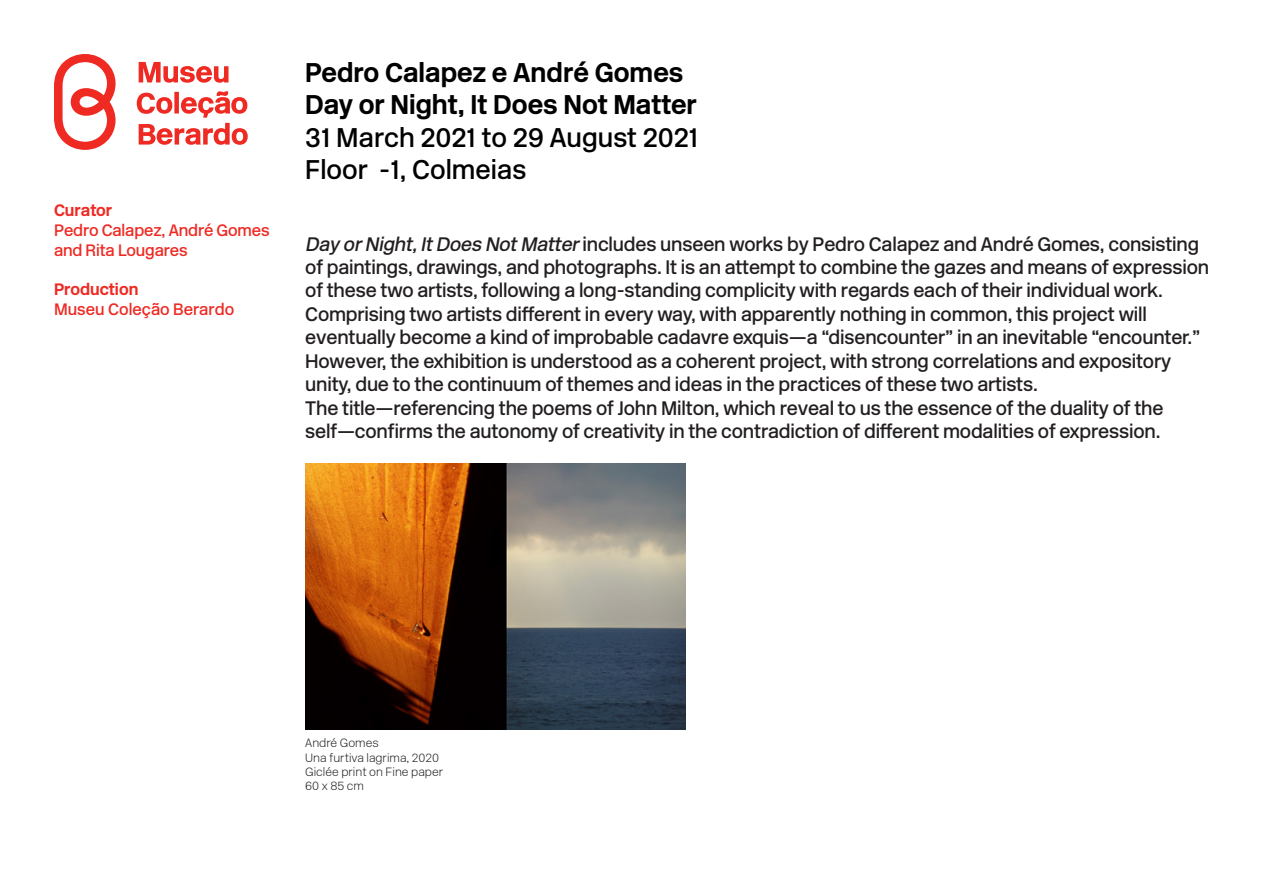
<style>
.page{position:relative;width:1263px;height:893px;background:#fff}
.page>*{position:absolute;margin:0;border:0;box-sizing:border-box;transform-origin:0 0}
.t1{font:700 27px "New Rail Alphabet";color:#000}
.t2{font:500 27px "New Rail Alphabet";color:#000}
.t3{font:500 19.5px/23.4px "New Rail Alphabet";letter-spacing:-.01em;color:#231f20}
.t4{font:500 16.5px/19.8px "New Rail Alphabet";letter-spacing:-.01em;color:#ee2a23}
.t5{font:700 16.5px "New Rail Alphabet";color:#ee2a23}
.t6{font:12px "New Rail Alphabet White";color:#231f20}
.s1{font-style:italic}
</style>
<div class="page">
<svg style="left:137px;top:91px;width:111px;height:54px"></svg>
<svg style="left:139px;top:62px;width:89px;height:21px"></svg>
<svg style="left:54px;top:54px;width:62px;height:96px"></svg>
<img style="left:306px;top:464px;width:380px;height:266px">
<p class="t5" style="left:54px;top:199px;width:60px">Curator</p>
<p class="t4" style="left:54px;top:220px;width:217px">Pedro Calapez, André Gomes and Rita Lougares</p>
<p class="t5" style="left:54px;top:279px;width:86px">Production</p>
<p class="t4" style="left:54px;top:299px;width:182px">Museu Coleção Berardo</p>
<p class="t1" style="left:305px;top:54px;width:380px">Pedro Calapez e André Gomes</p>
<p class="t1" style="left:305px;top:87px;width:393px">Day or Night, It Does Not Matter</p>
<p class="t2" style="left:305px;top:119px;width:394px">31 March 2021 to 29 August 2021</p>
<p class="t2" style="left:305px;top:151px;width:223px">Floor -1, Colmeias</p>
<p class="t3" style="left:305px;top:232px;width:905px"><span class="s1">Day orNight,ItDoes NotMatter</span>includes unseen works by Pedro Calapez and André Gomes, consisting of paintings, drawings, and photographs. It is an attempt to combine the gazes and means of expression of these two artists, following a long-standing complicity with regards each of their individual work.</p>
<p class="t3" style="left:305px;top:302px;width:896px">Comprising two artists different in every way, with apparently nothing in common, this project will eventually become a kind of improbable cadavre exquis—a “disencounter” in an inevitable “encounter.” However, the exhibition is understood as a coherent project, with strong correlations and expository unity, due to the continuum of themes and ideas in the practices of these two artists.</p>
<p class="t3" style="left:305px;top:396px;width:860px">The title—referencing the poems of John Milton, which reveal to us the essence of the duality of the self—confirms the autonomy of creativity in the contradiction of different modalities of expression.</p>
<p class="t6" style="left:305px;top:735px;width:75px">André Gomes</p>
<p class="t6" style="left:305px;top:750px;width:135px">Una furtiva lagrima, 2020</p>
<p class="t6" style="left:305px;top:764px;width:139px">Giclée print on Fine paper</p>
<p class="t6" style="left:305px;top:778px;width:60px">60 x 85 cm</p>
</div>
